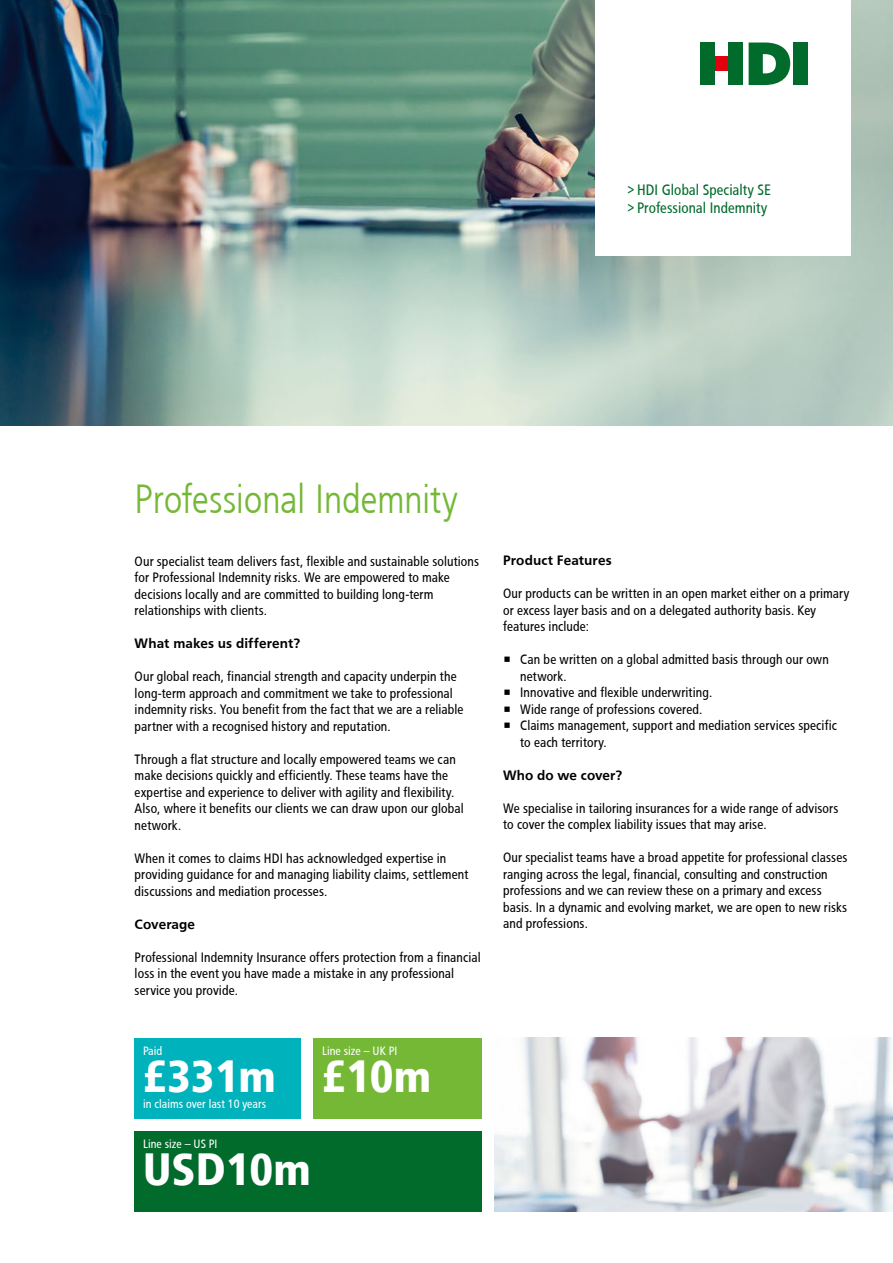
<style>
.page{position:relative;width:893px;height:1263px;background:#fff}
.page>*{position:absolute;margin:0;border:0;box-sizing:border-box;transform-origin:0 0}
.t1{font:45px "HDI Gerling Sans Cond Black";color:#fff}
.t2{font:40.5px "HDI Gerling Sans Cond Light";letter-spacing:-.01em;color:#75b836}
.t3{font:15px/18px "HDI Gerling Sans Cond Regular";letter-spacing:.005em;color:#006b2b}
.t4{font:13.5px/16.5px "HDI Gerling Sans Cond Regular";letter-spacing:.01em;color:#000}
.t5{font:13.5px "HDI Gerling Sans Bold";letter-spacing:.01em;color:#000}
.t6{font:12px "HDI Gerling Sans Cond Regular";color:#fff}
</style>
<div class="page">
<img style="left:0;top:0;width:893px;height:425px">
<div style="left:135px;top:1037px;width:166px;height:81px;background:#00b2bb"></div>
<div style="left:135px;top:1131px;width:347px;height:81px;background:#006b2b"></div>
<div style="left:314px;top:1037px;width:168px;height:81px;background:#75b836"></div>
<img style="left:495px;top:1037px;width:398px;height:175px">
<div style="left:595px;top:0;width:255px;height:255px;background:#fff"></div>
<svg style="left:749px;top:43px;width:41px;height:42px"></svg>
<div style="left:794px;top:43px;width:14px;height:42px;background:#006b2b"></div>
<div style="left:715px;top:57px;width:14px;height:14px;background:#e3000f"></div>
<div style="left:729px;top:43px;width:14px;height:42px;background:#006b2b"></div>
<div style="left:700px;top:43px;width:15px;height:42px;background:#006b2b"></div>
<p class="t3" style="left:626px;top:181px;width:146px">&gt;HDI Global Specialty SE &gt;Professional Indemnity</p>
<h2 class="t2" style="left:135px;top:476px;width:324px">Professional Indemnity</h2>
<p class="t4" style="left:135px;top:553px;width:346px">Our specialist team delivers fast, flexible and sustainable solutions for Professional Indemnity risks. We are empowered to make decisions locally and are committed to building long-term relationships with clients.</p>
<p class="t5" style="left:135px;top:635px;width:167px">What makes us different?</p>
<p class="t4" style="left:135px;top:668px;width:330px">Our global reach, financial strength and capacity underpin the long-term approach and commitment we take to professional indemnity risks. You benefit from the fact that we are a reliable partner with a recognised history and reputation.</p>
<p class="t4" style="left:135px;top:751px;width:330px">Through a flat structure and locally empowered teams we can make decisions quickly and efficiently. These teams have the expertise and experience to deliver with agility and flexibility.<br>Also, where it benefits our clients we can draw upon our global network.</p>
<p class="t4" style="left:135px;top:850px;width:335px">When it comes to claims HDI has acknowledged expertise in providing guidance for and managing liability claims, settlement discussions and mediation processes.</p>
<p class="t5" style="left:135px;top:916px;width:62px">Coverage</p>
<p class="t4" style="left:135px;top:949px;width:348px">Professional Indemnity Insurance offers protection from a financial loss in the event you have made a mistake in any professional service you provide.</p>
<p class="t6" style="left:143px;top:1043px;width:21px">Paid</p>
<h1 class="t1" style="left:143px;top:1049px;width:134px">£331m</h1>
<p class="t6" style="left:143px;top:1097px;width:125px">in claims over last 10 years</p>
<p class="t6" style="left:143px;top:1137px;width:76px">Line size – US PI</p>
<h1 class="t1" style="left:143px;top:1142px;width:169px">USD10m</h1>
<p class="t6" style="left:322px;top:1043px;width:77px">Line size – UK PI</p>
<h1 class="t1" style="left:322px;top:1049px;width:111px">£10m</h1>
<p class="t5" style="left:503px;top:553px;width:110px">Product Features</p>
<p class="t4" style="left:503px;top:586px;width:348px">Our products can be written in an open market either on a primary or excess layer basis and on a delegated authority basis. Key features include:</p>
<p class="t4" style="left:520px;top:652px;width:310px;text-indent:-17px">• Can be written on a global admitted basis through our own network.</p>
<p class="t4" style="left:503px;top:685px;width:211px">• Innovative and flexible underwriting.</p>
<p class="t4" style="left:503px;top:701px;width:201px">• Wide range of professions covered.</p>
<p class="t4" style="left:520px;top:718px;width:318px;text-indent:-17px">• Claims management, support and mediation services specific to each territory.</p>
<p class="t5" style="left:503px;top:767px;width:120px">Who do we cover?</p>
<p class="t4" style="left:503px;top:800px;width:337px">We specialise in tailoring insurances for a wide range of advisors to cover the complex liability issues that may arise.</p>
<p class="t4" style="left:503px;top:850px;width:346px">Our specialist teams have a broad appetite for professional classes ranging across the legal, financial, consulting and construction professions and we can review these on a primary and excess basis. In a dynamic and evolving market, we are open to new risks and professions.</p>
</div>
